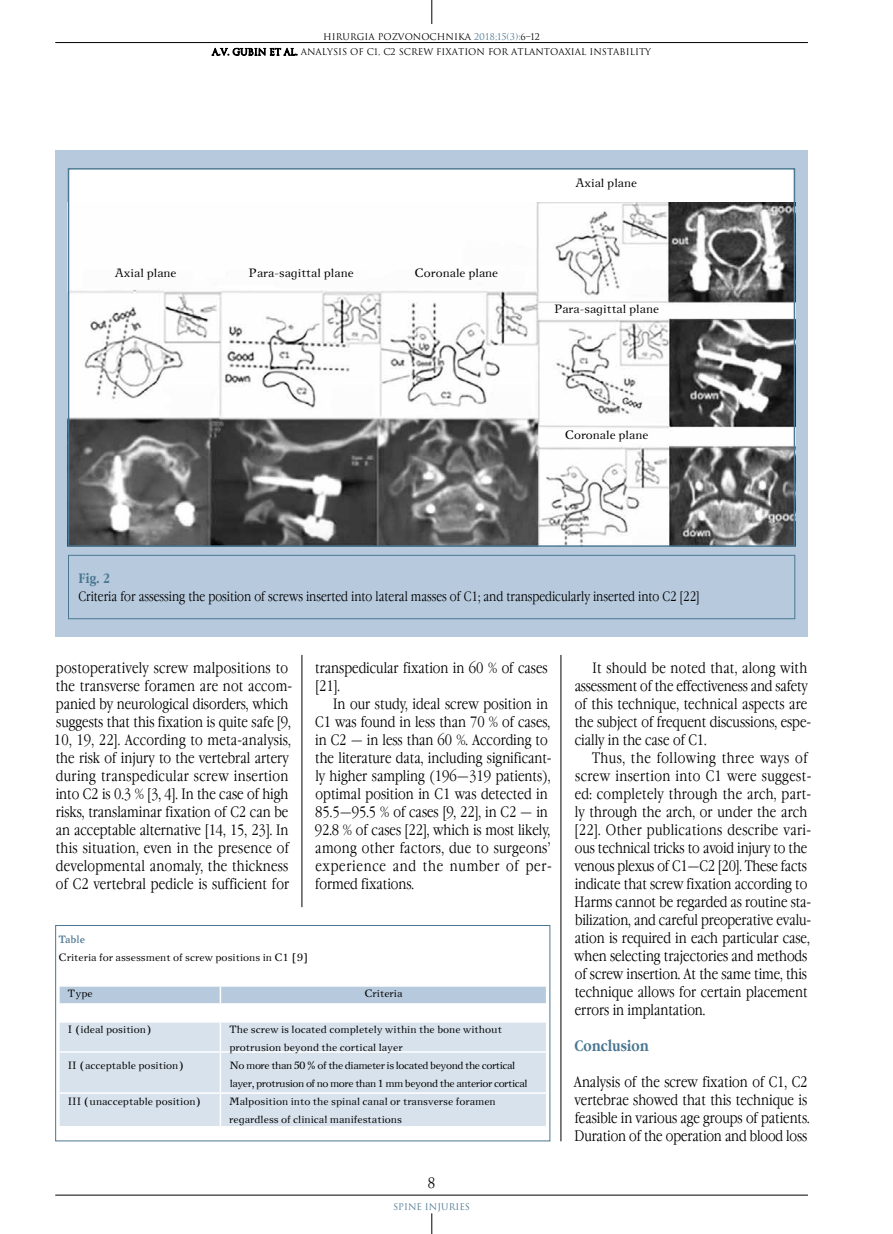
<style>
.page{position:relative;width:893px;height:1234px;background:#fff}
.page>*{position:absolute;margin:0;border:0;box-sizing:border-box;transform-origin:0 0}
.t1{font:300 15px/18px "Garamond Narrow C";color:#000}
.t2{font:700 15px "Garamond Narrow C";color:#4b7792}
.t3{font:300 13.5px "Garamond Narrow C";color:#000}
.t4{font:700 13.5px "Garamond Narrow C";color:#4b7792}
.t5{font:12px "New Journal C";color:#000}
.t6{font:10.5px/18px "New Journal C";color:#000}
.t7{font:10.5px/18px "New Journal C";letter-spacing:-.04em;color:#000}
.t8{font:700 10.5px "New Journal C";color:#4b7792}
.t9{font:9px "Romul";color:#000}
.t10{font:9px "Romul";color:#4b7792}
.s1{color:#4b7792}
</style>
<div class="page">
<hr style="left:55px;top:42px;width:753px;height:1px;background:#000">
<svg style="left:432px;top:0;width:1px;height:24px"></svg>
<hr style="left:55px;top:1194px;width:753px;height:1px;background:#000">
<svg style="left:432px;top:1213px;width:1px;height:20px"></svg>
<svg style="left:212px;top:47px;width:85px;height:9px"></svg>
<hr style="left:302px;top:654px;width:1px;height:252px;background:#000">
<hr style="left:561px;top:654px;width:1px;height:486px;background:#000">
<div style="left:55px;top:150px;width:753px;height:486px;background:#b7cadd"></div>
<div style="left:68px;top:555px;width:727px;height:64px;border:1px solid #4b7792"></div>
<div style="left:69px;top:169px;width:725px;height:377px;background:#fff"></div>
<img style="left:71px;top:202px;width:721px;height:341px">
<div style="left:68px;top:168px;width:727px;height:378px;border:2px solid #4b7792"></div>
<svg style="left:55px;top:925px;width:496px;height:216px"></svg>
<p class="t9" style="left:323px;top:31px;width:218px">HIRURGIA POZVONOCHNIKA <span class="s1">2018;15(3):</span>6–12</p>
<p class="t9" style="left:212px;top:47px;width:441px">A.V. GUBIN ET AL. ANALYSIS OF C1, C2 SCREW FIXATION FOR ATLANTOAXIAL INSTABILITY</p>
<p class="t5" style="left:115px;top:265px;width:63px">Axial plane</p>
<p class="t5" style="left:249px;top:265px;width:107px">Para-sagittal plane</p>
<p class="t5" style="left:414px;top:265px;width:85px">Coronale plane</p>
<p class="t5" style="left:575px;top:175px;width:63px">Axial plane</p>
<p class="t5" style="left:554px;top:301px;width:107px">Para-sagittal plane</p>
<p class="t5" style="left:565px;top:427px;width:85px">Coronale plane</p>
<p class="t4" style="left:79px;top:570px;width:33px">Fig. 2</p>
<p class="t3" style="left:79px;top:588px;width:622px">Criteria for assessing the position of screws inserted into lateral masses of C1; and transpedicularly inserted into C2 [22]</p>
<p class="t1" style="left:54px;top:659px;width:240px">postoperatively screw malpositions to the transverse foramen are not accom&shy;panied by neurological disorders, which suggests that this fixation is quite safe [9, 10, 19, 22]. According to meta-analysis, the risk of injury to the vertebral artery during transpedicular screw insertion into C2 is 0.3 % [3, 4]. In the case of high risks, translaminar fixation of C2 can be an acceptable alternative [14, 15, 23]. In this situation, even in the presence of developmental anomaly, the thickness of C2 vertebral pedicle is sufficient for</p>
<p class="t1" style="left:315px;top:659px;width:234px">transpedicular fixation in 60 % of cases [21].</p>
<p class="t1" style="left:315px;top:695px;width:239px;text-indent:18px">In our study, ideal screw position in C1 was found in less than 70 % of cases, in C2 — in less than 60 %. According to the literature data, including significant&shy;ly higher sampling (196—319 patients), optimal position in C1 was detected in 85.5—95.5 % of cases [9, 22], in C2 — in 92.8 % of cases [22], which is most likely, among other factors, due to surgeons’ experience and the number of per&shy;formed fixations.</p>
<p class="t8" style="left:58px;top:932px;width:28px">Table</p>
<p class="t6" style="left:59px;top:948px;width:252px">Criteria for assessment of screw positions in C1 [9]</p>
<p class="t6" style="left:68px;top:984px;width:27px">Type</p>
<p class="t6" style="left:364px;top:984px;width:40px">Criteria</p>
<p class="t6" style="left:68px;top:1020px;width:86px">I (ideal position)</p>
<p class="t6" style="left:229px;top:1020px;width:275px">The screw is located completely within the bone without protrusion beyond the cortical layer</p>
<p class="t6" style="left:68px;top:1056px;width:118px">II (acceptable position)</p>
<p class="t7" style="left:229px;top:1056px;width:300px">No more than 50 % of the diameter is located beyond the cortical layer, protrusion of no more than 1 mm beyond the anterior cortical</p>
<p class="t6" style="left:68px;top:1092px;width:135px">III (unacceptable position)</p>
<p class="t6" style="left:229px;top:1092px;width:268px">Malposition into the spinal canal or transverse foramen regardless of clinical manifestations</p>
<p class="t1" style="left:428px;top:1173px;width:9px">8</p>
<p class="t10" style="left:393px;top:1200px;width:78px">SPINE INJURIES</p>
<p class="t1" style="left:575px;top:659px;width:238px;text-indent:18px">It should be noted that, along with assessment of the effectiveness and safety of this technique, technical aspects are the subject of frequent discussions, espe&shy;cially in the case of C1.</p>
<p class="t1" style="left:574px;top:749px;width:239px;text-indent:18px">Thus, the following three ways of screw insertion into C1 were suggest&shy;ed: completely through the arch, part&shy;ly through the arch, or under the arch [22]. Other publications describe vari&shy;ous technical tricks to avoid injury to the venous plexus of C1—C2 [20]. These facts indicate that screw fixation according to Harms cannot be regarded as routine sta&shy;bilization, and careful preoperative evalu&shy;ation is required in each particular case, when selecting trajectories and methods of screw insertion. At the same time, this technique allows for certain placement errors in implantation.</p>
<p class="t2" style="left:575px;top:1037px;width:76px">Conclusion</p>
<p class="t1" style="left:574px;top:1073px;width:237px">Analysis of the screw fixation of C1, C2 vertebrae showed that this technique is feasible in various age groups of patients.<br>Duration of the operation and blood loss</p>
</div>
